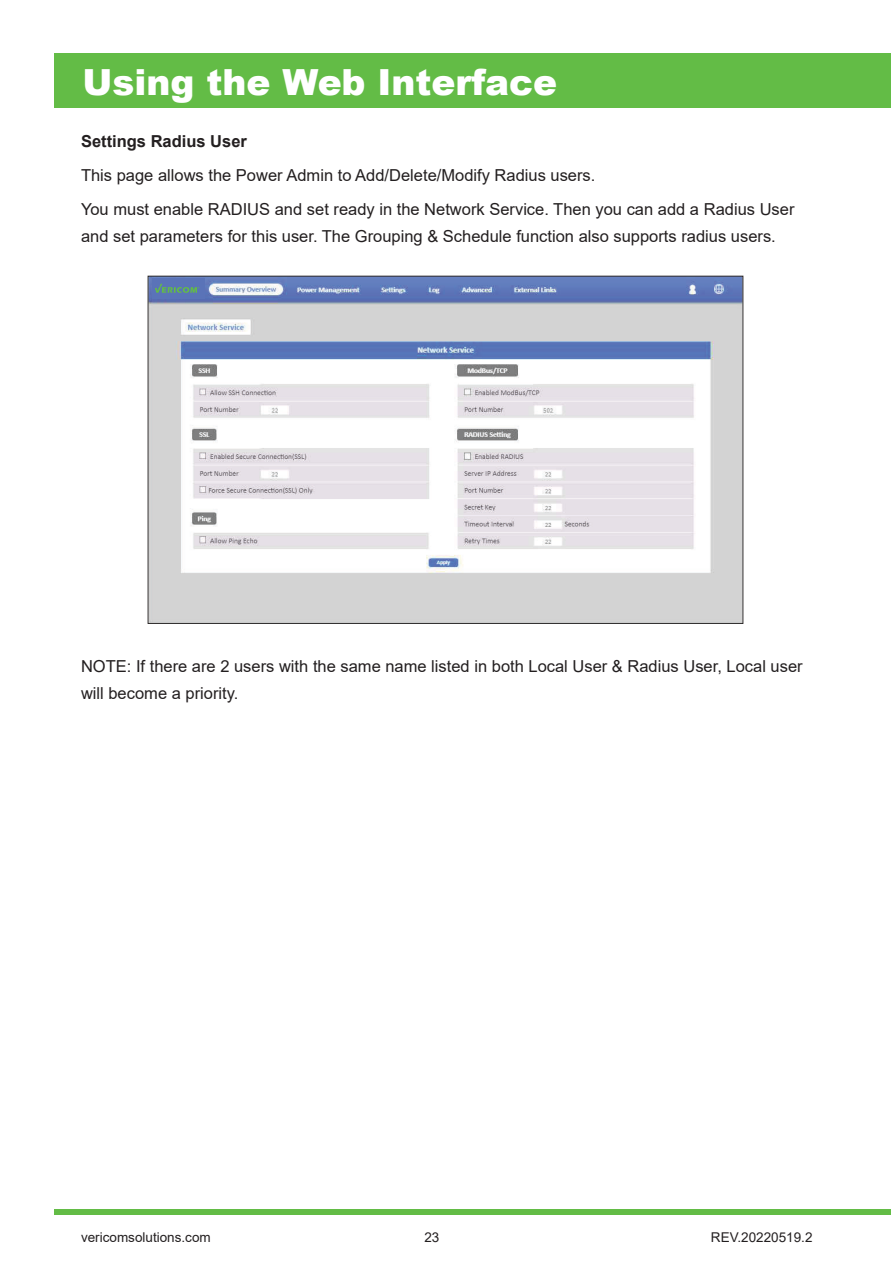
<style>
.page{position:relative;width:891px;height:1269px;background:#fff}
.page>*{position:absolute;margin:0;border:0;box-sizing:border-box;transform-origin:0 0}
.t1{font:900 36px "Arial";color:#fff}
.t2{font:16.5px/27px "Arial";color:#231f20}
.t3{font:700 16.5px "Arial";color:#231f20}
.t4{font:13.5px "Arial";color:#231f20}
</style>
<div class="page">
<div style="left:54px;top:54px;width:837px;height:54px;background:#63bc46"></div>
<div style="left:54px;top:1209px;width:837px;height:6px;background:#63bc46"></div>
<img style="left:150px;top:278px;width:591px;height:344px">
<div style="left:152px;top:279px;width:52px;height:20px;background:#5a73b8"></div>
<svg style="left:155px;top:284px;width:44px;height:9px"></svg>
<p class="t1" style="left:83px;top:56px;width:476px">Using the Web Interface</p>
<p class="t3" style="left:81px;top:130px;width:167px">Settings Radius User</p>
<p class="t2" style="left:81px;top:161px;width:516px">This page allows the Power Admin to Add/Delete/Modify Radius users.</p>
<p class="t2" style="left:81px;top:195px;width:715px">You must enable RADIUS and set ready in the Network Service. Then you can add a Radius User and set parameters for this user. The Grouping &amp; Schedule function also supports radius users.</p>
<p class="t2" style="left:81px;top:653px;width:723px">NOTE: If there are 2 users with the same name listed in both Local User &amp; Radius User, Local user will become a priority.</p>
<p class="t4" style="left:81px;top:1227px;width:131px">vericomsolutions.com</p>
<p class="t4" style="left:424px;top:1227px;width:17px">23</p>
<p class="t4" style="left:711px;top:1228px;width:103px">REV.20220519.2</p>
</div>
